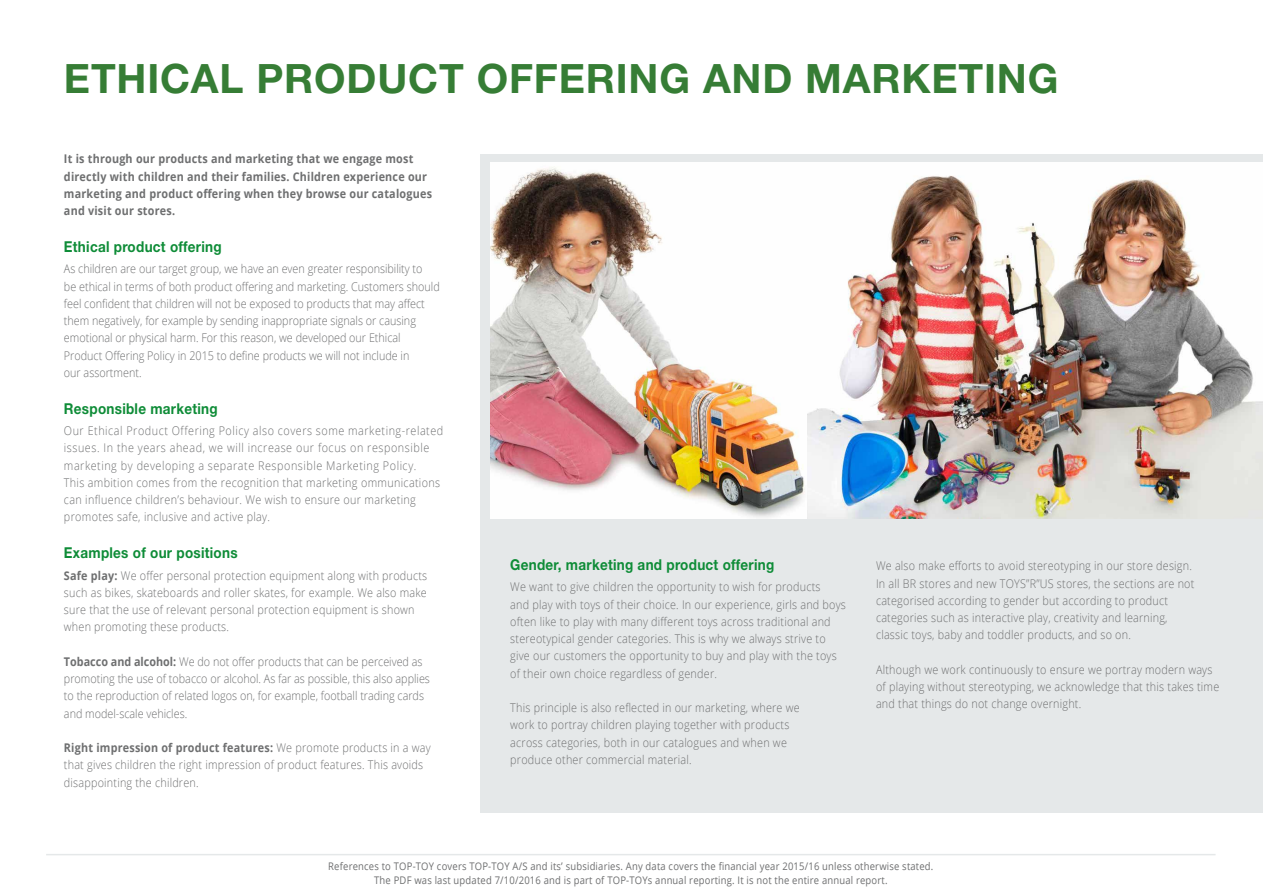
<style>
.page{position:relative;width:1263px;height:893px;background:#fff}
.page>*{position:absolute;margin:0;border:0;box-sizing:border-box;transform-origin:0 0}
.t1{font:700 40.5px "Helvetica Neue 75";letter-spacing:.02em;color:#367d35}
.t2{font:700 15px "Helvetica Neue 75";letter-spacing:.02em;color:#0e8c37;scale:.9 1}
.t3{font:300 12px/17.2px "Open Sans";letter-spacing:.02em;color:#6e6f70;scale:.9 1}
.t4{font:300 12px/17.2px "Open Sans";color:#6e6f70;scale:.9 1}
.t5{font:300 12px/17.2px "Open Sans";letter-spacing:.05em;color:#6e6f70;scale:.9 1}
.t6{font:700 12px/17.2px "Open Sans";letter-spacing:.02em;color:#6e6f70;scale:.9 1}
.t7{font:10.5px/13.5px "Open Sans";letter-spacing:.02em;color:#6e6f70;text-align:center;scale:.9 1}
.s1{font-weight:700}
</style>
<div class="page">
<div style="left:480px;top:154px;width:783px;height:658px;background:#e5e8e9"></div>
<img style="left:806px;top:163px;width:457px;height:355px">
<img style="left:491px;top:162px;width:315px;height:356px">
<hr style="left:46px;top:854px;width:1169px;height:1px;background:#e5e8e9">
<h1 class="t1" style="left:64px;top:53px;width:996px">ETHICAL PRODUCT OFFERING AND MARKETING</h1>
<p class="t6" style="left:64px;top:150px;width:410px">It is through our products and marketing that we engage most directly with children and their families. Children experience our marketing and product offering when they browse our catalogues and visit our stores.</p>
<p class="t2" style="left:64px;top:237px;width:177px">Ethical product offering</p>
<p class="t4" style="left:64px;top:260px;width:419px">As children are our target group, we have an even greater responsibility to<br>be ethical in terms of both product offering and marketing. Customers should feel confident that children will not be exposed to products that may affect them negatively, for example by sending inappropriate signals or causing emotional or physical harm. For this reason, we developed our Ethical Product Offering Policy in 2015 to define products we will not include in<br>our assortment.</p>
<p class="t2" style="left:64px;top:399px;width:172px">Responsible marketing</p>
<p class="t5" style="left:64px;top:422px;width:423px">Our Ethical Product Offering Policy also covers some marketing-related issues. In the years ahead, we will increase our focus on responsible marketing by developing a separate Responsible Marketing Policy.<br>This ambition comes from the recognition that marketing ommunications can influence children’s behaviour. We wish to ensure our marketing promotes safe, inclusive and active play.</p>
<p class="t2" style="left:64px;top:543px;width:194px">Examples of our positions</p>
<p class="t3" style="left:64px;top:566px;width:405px"><span class="s1">Safe play:</span> We offer personal protection equipment along with products such as bikes, skateboards and roller skates, for example. We also make sure that the use of relevant personal protection equipment is shown when promoting these products.</p>
<p class="t4" style="left:64px;top:653px;width:408px"><span class="s1">Tobacco and alcohol:</span> We do not offer products that can be perceived as promoting the use of tobacco or alcohol. As far as possible, this also applies to the reproduction of related logos on, for example, football trading cards and model-scale vehicles.</p>
<p class="t3" style="left:64px;top:739px;width:409px"><span class="s1">Right impression of product features:</span> We promote products in a way that gives children the right impression of product features. This avoids disappointing the children.</p>
<p class="t2" style="left:510px;top:555px;width:295px">Gender, marketing and product offering</p>
<p class="t3" style="left:510px;top:578px;width:374px">We want to give children the opportunity to wish for products<br>and play with toys of their choice. In our experience, girls and boys often like to play with many different toys across traditional and stereotypical gender categories. This is why we always strive to give our customers the opportunity to buy and play with the toys of their own choice regardless of gender.</p>
<p class="t3" style="left:510px;top:699px;width:323px">This principle is also reflected in our marketing, where we work to portray children playing together with products across categories, both in our catalogues and when we produce other commercial material.</p>
<p class="t3" style="left:876px;top:557px;width:355px">We also make efforts to avoid stereotyping in our store design.<br>In all BR stores and new TOYS”R”US stores, the sections are not categorised according to gender but according to product categories such as interactive play, creativity and learning, classic toys, baby and toddler products, and so on.</p>
<p class="t3" style="left:876px;top:661px;width:383px">Although we work continuously to ensure we portray modern ways of playing without stereotyping, we acknowledge that this takes time and that things do not change overnight.</p>
<p class="t7" style="left:328px;top:860px;width:674px">References to TOP-TOY covers TOP-TOY A/S and its’ subsidiaries. Any data covers the financial year 2015/16 unless otherwise stated.<br>The PDF was last updated 7/10/2016 and is part of TOP-TOYs annual reporting. It is not the entire annual report.</p>
</div>
